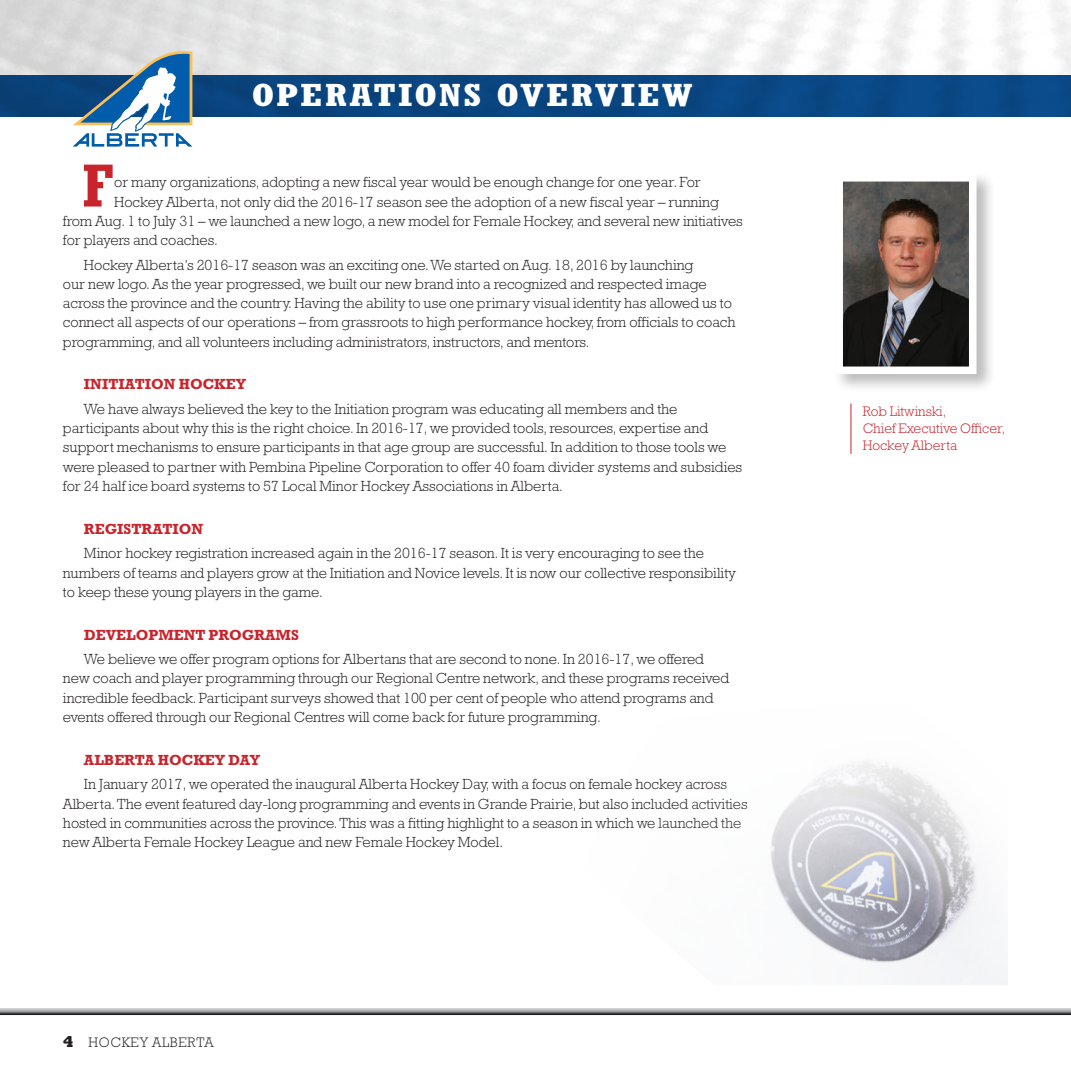
<style>
.page{position:relative;width:1071px;height:1071px;background:#fff}
.page>*{position:absolute;margin:0;border:0;box-sizing:border-box;transform-origin:0 0}
.t1{font:700 condensed 59.68px "Rockwell";color:#c8242b}
.t2{font:700 condensed 31.5px "Rockwell";letter-spacing:.055em;color:#fff}
.t3{font:700 condensed 31.5px "Rockwell";letter-spacing:.055em;color:#fff;scale:1.3 1}
.t4{font:300 14.88px/19.2px "Rockwell";color:#231f20}
.t5{font:700 14.88px "Rockwell";color:#c8242b}
.t6{font:300 14px/16.8px "Rockwell";color:#c8242b}
.t7{font:300 14px "Rockwell";letter-spacing:.05em;color:#231f20}
.s1{font-weight:800;font-size:15.75px}
</style>
<div class="page">
<svg style="left:0;top:1008px;width:1071px;height:7px;background:#868789"></svg>
<img style="left:0;top:0;width:1071px;height:117px">
<svg style="left:73px;top:48px;width:119px;height:99px"></svg>
<div style="left:833px;top:172px;width:163px;height:221px;background:#231f20;opacity:.3"></div>
<img style="left:844px;top:183px;width:123px;height:182px">
<div style="left:835px;top:174px;width:141px;height:200px;border:8px solid #fff"></div>
<hr style="left:850px;top:403px;width:1px;height:51px;background:#c8242b">
<img style="left:771px;top:761px;width:237px;height:224px">
<h2 class="t3" style="left:252px;top:77px;width:340px">OPERATIONS OVERVIEW</h2>
<h2 class="t2" style="left:63px;top:78px;width:661px">NEW VISION &amp; MISSION FOR HOCK Y ALBERTA</h2>
<h1 class="t1" style="left:82px;top:150px;width:33px">F</h1>
<p class="t4" style="left:114px;top:173px;width:588px">or many organizations, adopting a new fiscal year would be enough change for one year. For</p>
<p class="t4" style="left:114px;top:192px;width:606px">Hockey Alberta, not only did the 2016-17 season see the adoption of a new fiscal year – running</p>
<p class="t4" style="left:63px;top:211px;width:681px">from Aug. 1 to July 31 – we launched a new logo, a new model for Female Hockey, and several new initiatives</p>
<p class="t4" style="left:63px;top:230px;width:156px">for players and coaches.</p>
<p class="t4" style="left:63px;top:255px;width:674px;text-indent:21px">Hockey Alberta’s 2016-17 season was an exciting one. We started on Aug. 18, 2016 by launching<br>our new logo. As the year progressed, we built our new brand into a recognized and respected image across the province and the country. Having the ability to use one primary visual identity has allowed us to connect all aspects of our operations – from grassroots to high performance hockey, from officials to coach programming, and all volunteers including administrators, instructors, and mentors.</p>
<p class="t5" style="left:84px;top:376px;width:164px">INITIATION HOCKEY</p>
<p class="t4" style="left:63px;top:399px;width:681px;text-indent:21px">We have always believed the key to the Initiation program was educating all members and the participants about why this is the right choice. In 2016-17, we provided tools, resources, expertise and support mechanisms to ensure participants in that age group are successful. In addition to those tools we were pleased to partner with Pembina Pipeline Corporation to offer 40 foam divider systems and subsidies for 24 half ice board systems to 57 Local Minor Hockey Associations in Alberta.</p>
<p class="t5" style="left:84px;top:520px;width:121px">REGISTRATION</p>
<p class="t4" style="left:63px;top:544px;width:675px;text-indent:21px">Minor hockey registration increased again in the 2016-17 season. It is very encouraging to see the numbers of teams and players grow at the Initiation and Novice levels. It is now our collective responsibility to keep these young players in the game.</p>
<p class="t5" style="left:84px;top:626px;width:216px">DEVELOPMENT PROGRAMS</p>
<p class="t4" style="left:63px;top:649px;width:668px;text-indent:21px">We believe we offer program options for Albertans that are second to none. In 2016-17, we offered new coach and player programming through our Regional Centre network, and these programs received incredible feedback. Participant surveys showed that 100 per cent of people who attend programs and events offered through our Regional Centres will come back for future programming.</p>
<p class="t5" style="left:84px;top:751px;width:178px">ALBERTA HOCKEY DAY</p>
<p class="t4" style="left:63px;top:775px;width:686px;text-indent:21px">In January 2017, we operated the inaugural Alberta Hockey Day, with a focus on female hockey across Alberta. The event featured day-long programming and events in Grande Prairie, but also included activities hosted in communities across the province. This was a fitting highlight to a season in which we launched the new Alberta Female Hockey League and new Female Hockey Model.</p>
<p class="t7" style="left:63px;top:1034px;width:152px"><span class="s1">4</span> HOCKEY ALBERTA</p>
<p class="t6" style="left:863px;top:403px;width:144px">Rob Litwinski,<br>Chief Executive Officer,<br>Hockey Alberta</p>
</div>
